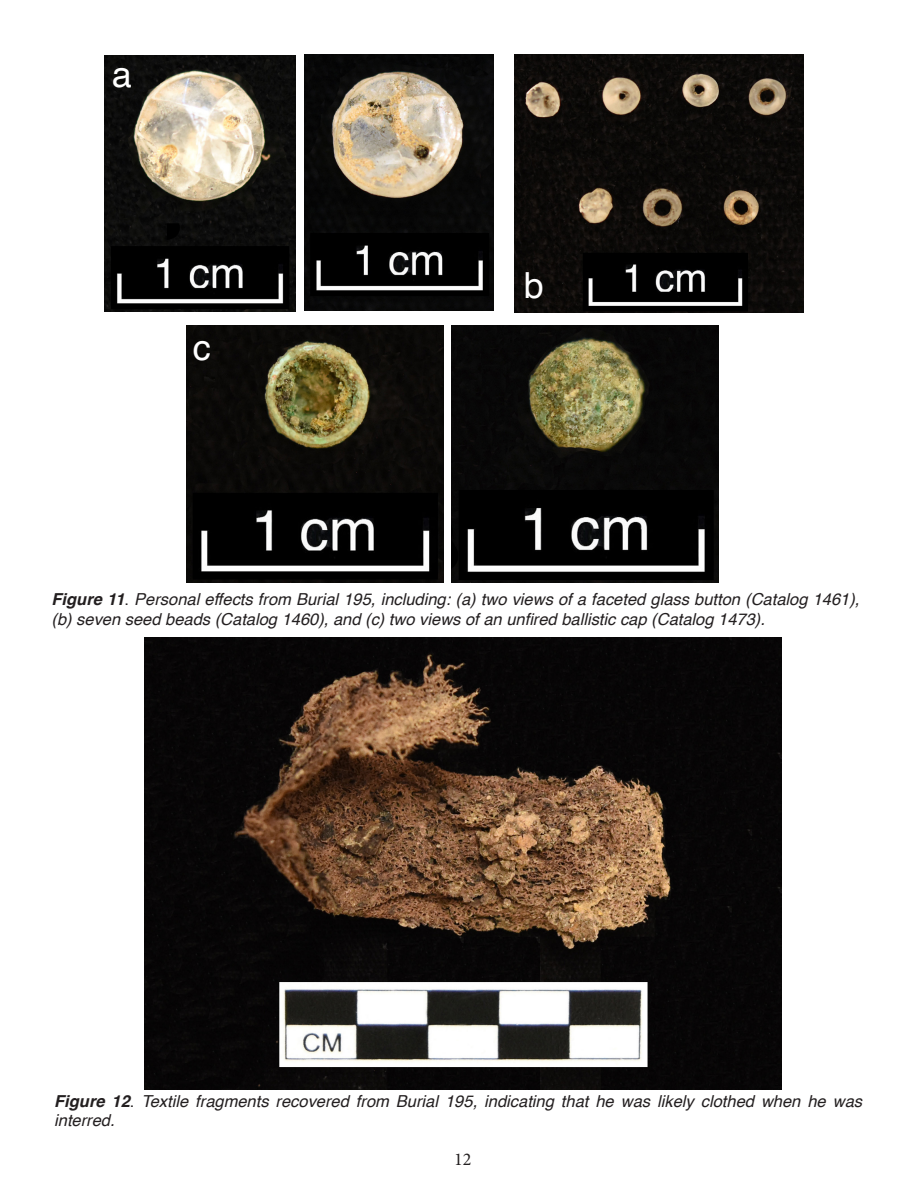
<style>
.page{position:relative;width:918px;height:1188px;background:#fff}
.page>*{position:absolute;margin:0;border:0;box-sizing:border-box;transform-origin:0 0}
.t1{font:36px "Helvetica";color:#fff}
.t2{font:18px "Minion Pro";color:#231f20}
.t3{font:italic 16.5px/19.8px "Helvetica";color:#231f20}
.s1{font-weight:700}
.s2{font-style:normal}
</style>
<div class="page">
<img style="left:304px;top:54px;width:190px;height:257px">
<img style="left:104px;top:55px;width:192px;height:256px">
<img style="left:515px;top:54px;width:288px;height:259px">
<img style="left:186px;top:326px;width:258px;height:256px">
<img style="left:451px;top:326px;width:268px;height:256px">
<img style="left:144px;top:637px;width:638px;height:453px">
<p class="t1" style="left:112px;top:47px;width:22px">a</p>
<p class="t1" style="left:193px;top:320px;width:19px">c</p>
<p class="t1" style="left:524px;top:258px;width:22px">b</p>
<p class="t3" style="left:52px;top:590px;width:810px"><span class="s1">Figure 11</span><span class="s2">.</span> Personal effects from Burial 195, including: (a) two views of a faceted glass button (Catalog 1461), (b) seven seed beads (Catalog 1460), and (c) two views of an unfired ballistic cap (Catalog 1473).</p>
<p class="t3" style="left:54px;top:1091px;width:809px"><span class="s1">Figure 12</span><span class="s2">.</span> Textile fragments recovered from Burial 195, indicating that he was likely clothed when he was interred.</p>
<p class="t2" style="left:454px;top:1147px;width:19px">12</p>
</div>
